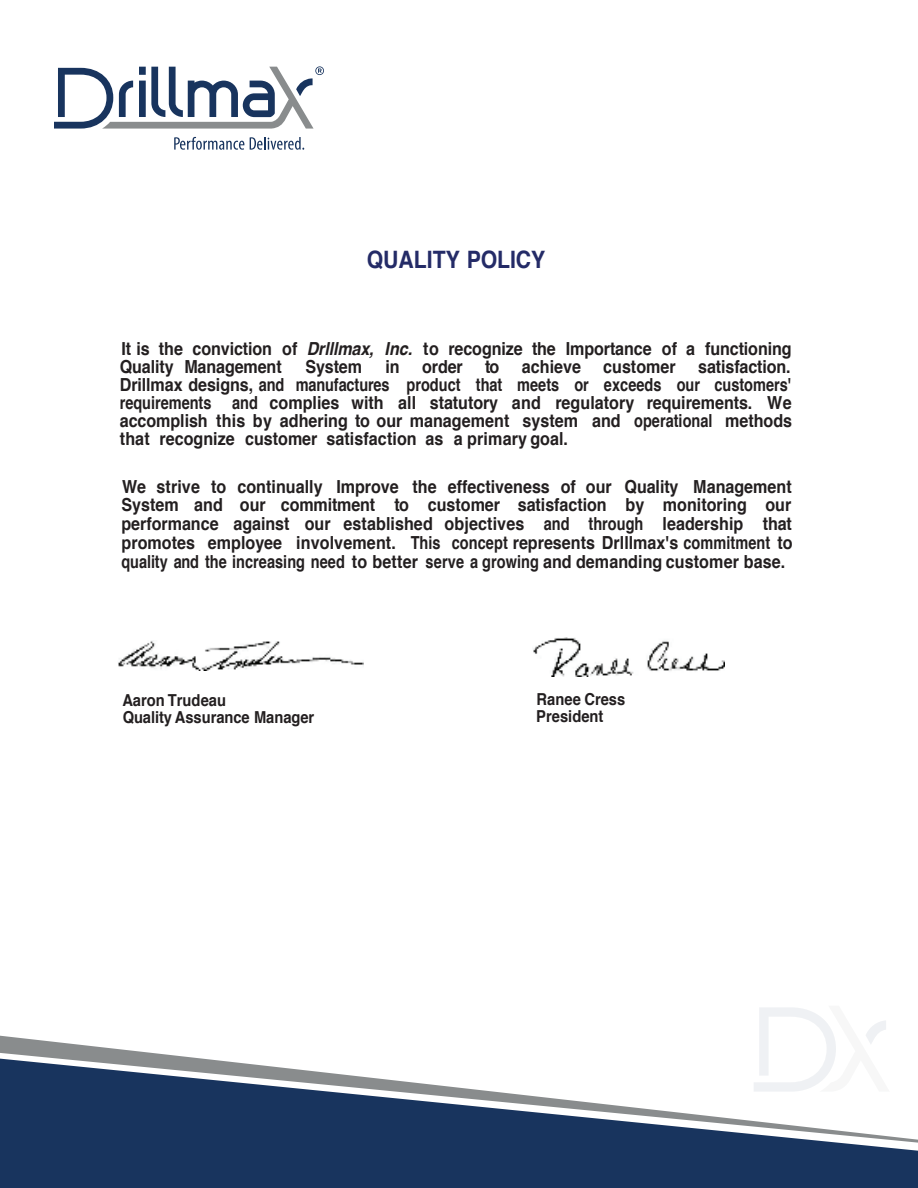
<style>
.page{position:relative;width:918px;height:1188px;background:#fff}
.page>*{position:absolute;margin:0;border:0;box-sizing:border-box;transform-origin:0 0}
.t1{font:700 24px "Helvetica";color:#242b67;scale:.88 1}
.t2{font:700 18px/18.1px "Helvetica";color:#231f20;text-align:justify;scale:.9 1}
.t3{font:700 16.5px/17.5px "Helvetica";letter-spacing:-.005em;color:#231f20;scale:.89 1}
.s1{font-style:italic}
</style>
<div class="page">
<svg style="left:54px;top:66px;width:270px;height:63px"></svg>
<svg style="left:174px;top:137px;width:70px;height:13px"></svg>
<svg style="left:250px;top:137px;width:54px;height:13px"></svg>
<img style="left:118px;top:641px;width:245px;height:30px">
<img style="left:533px;top:638px;width:191px;height:38px">
<svg style="left:759px;top:1008px;width:127px;height:28px"></svg>
<svg style="left:0;top:1036px;width:876px;height:23px"></svg>
<svg style="left:0;top:1059px;width:918px;height:129px;fill:#18345e"></svg>
<h1 class="t1" style="left:367px;top:240px;width:204px">QUALITY POLICY</h1>
<p class="t2" style="left:120px;top:340px;width:748px">It is the conviction of <span class="s1">Drlllmax, Inc.</span> to recognize the Importance of a functioning<br>Quality Management</p>
<p class="t2" style="left:305px;top:358px;width:64px">System</p>
<p class="t2" style="left:385px;top:358px;width:128px">in order to</p>
<p class="t2" style="left:522px;top:358px;width:172px">achieve customer</p>
<p class="t2" style="left:120px;top:358px;width:749px;text-indent:579px">satisfaction.<br>Drillmax designs, and manufactures product that meets or exceeds our customers' requirements and complies with all statutory and regulatory requirements. We accomplish this by adhering to our management system and operational methods that recognize customer satisfaction as a primary goal.</p>
<p class="t2" style="left:122px;top:477px;width:747px;line-height:18.9px">We strive to continually Improve the effectiveness of our Quality Management System and our commitment to customer satisfaction by monitoring our performance against our established objectives and through leadership that promotes employee involvement. This concept represents Drlllmax's commitment to quality and the increasing need to better serve a growing and demanding customer base.</p>
<p class="t3" style="left:122px;top:691px;width:217px">Aaron Trudeau<br>Quality Assurance Manager</p>
<p class="t3" style="left:536px;top:691px;width:101px">Ranee Cress<br>President</p>
</div>
